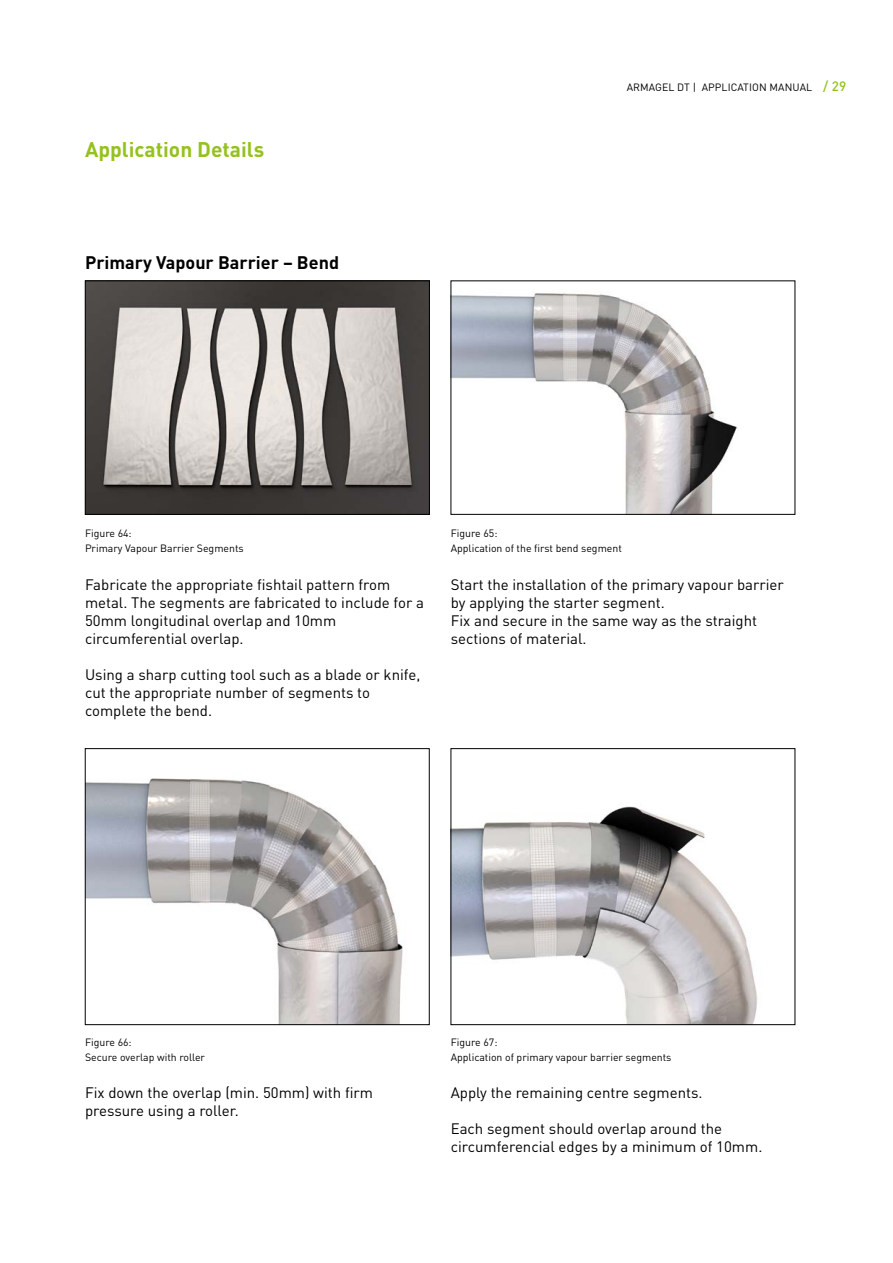
<style>
.page{position:relative;width:893px;height:1263px;background:#fff}
.page>*{position:absolute;margin:0;border:0;box-sizing:border-box;transform-origin:0 0}
._12_15{font:700 21px "DIN Pro";color:#95c11f}
._12_15-2{font:700 18px "DIN Pro";color:#000}
._12_15-3{font:15px/18px "DIN Pro";color:#000}
.BU_Fließtext{font:10.5px "DIN Pro";color:#000}
._12_15-4{font:10.5px "DIN Pro";letter-spacing:.01em;color:#000}
.s1{font-weight:500;font-size:13.5px;color:#95c11f}
</style>
<div class="page">
<img style="left:87px;top:778px;width:316px;height:245px">
<div style="left:85px;top:748px;width:344px;height:277px;border:1px solid #000"></div>
<img style="left:453px;top:806px;width:304px;height:217px">
<div style="left:451px;top:748px;width:344px;height:277px;border:1px solid #000"></div>
<img style="left:453px;top:293px;width:285px;height:219px">
<img style="left:87px;top:283px;width:341px;height:229px">
<div style="left:85px;top:281px;width:345px;height:233px;border:1px solid #000"></div>
<p class="_12_15" style="left:85px;top:132px;width:181px">Application Details</p>
<p class="_12_15-2" style="left:85px;top:247px;width:256px">Primary Vapour Barrier – Bend</p>
<p class="_12_15-4" style="left:627px;top:79px;width:221px">ARMAGEL DT | APPLICATION MANUAL <span class="s1">/ 29</span></p>
<p class="BU_Fließtext" style="left:85px;top:525px;width:48px">Figure 64:</p>
<p class="BU_Fließtext" style="left:85px;top:540px;width:160px">Primary Vapour Barrier Segments</p>
<p class="_12_15-3" style="left:85px;top:574px;width:340px">Fabricate the appropriate fishtail pattern from metal. The segments are fabricated to include for a 50mm longitudinal overlap and 10mm circumferential overlap.</p>
<p class="_12_15-3" style="left:85px;top:664px;width:337px">Using a sharp cutting tool such as a blade or knife, cut the appropriate number of segments to complete the bend.</p>
<p class="BU_Fließtext" style="left:451px;top:525px;width:48px">Figure 65:</p>
<p class="BU_Fließtext" style="left:451px;top:540px;width:173px">Application of the first bend segment</p>
<p class="_12_15-3" style="left:451px;top:574px;width:335px">Start the installation of the primary vapour barrier by applying the starter segment.</p>
<p class="_12_15-3" style="left:451px;top:610px;width:308px">Fix and secure in the same way as the straight sections of material.</p>
<p class="BU_Fließtext" style="left:85px;top:1033px;width:48px">Figure 66:</p>
<p class="BU_Fließtext" style="left:85px;top:1048px;width:122px">Secure overlap with roller</p>
<p class="BU_Fließtext" style="left:451px;top:1033px;width:48px">Figure 67:</p>
<p class="BU_Fließtext" style="left:451px;top:1048px;width:222px">Application of primary vapour barrier segments</p>
<p class="_12_15-3" style="left:85px;top:1082px;width:289px">Fix down the overlap (min. 50mm) with firm pressure using a roller.</p>
<p class="_12_15-3" style="left:451px;top:1082px;width:253px">Apply the remaining centre segments.</p>
<p class="_12_15-3" style="left:451px;top:1118px;width:313px">Each segment should overlap around the circumferencial edges by a minimum of 10mm.</p>
</div>
